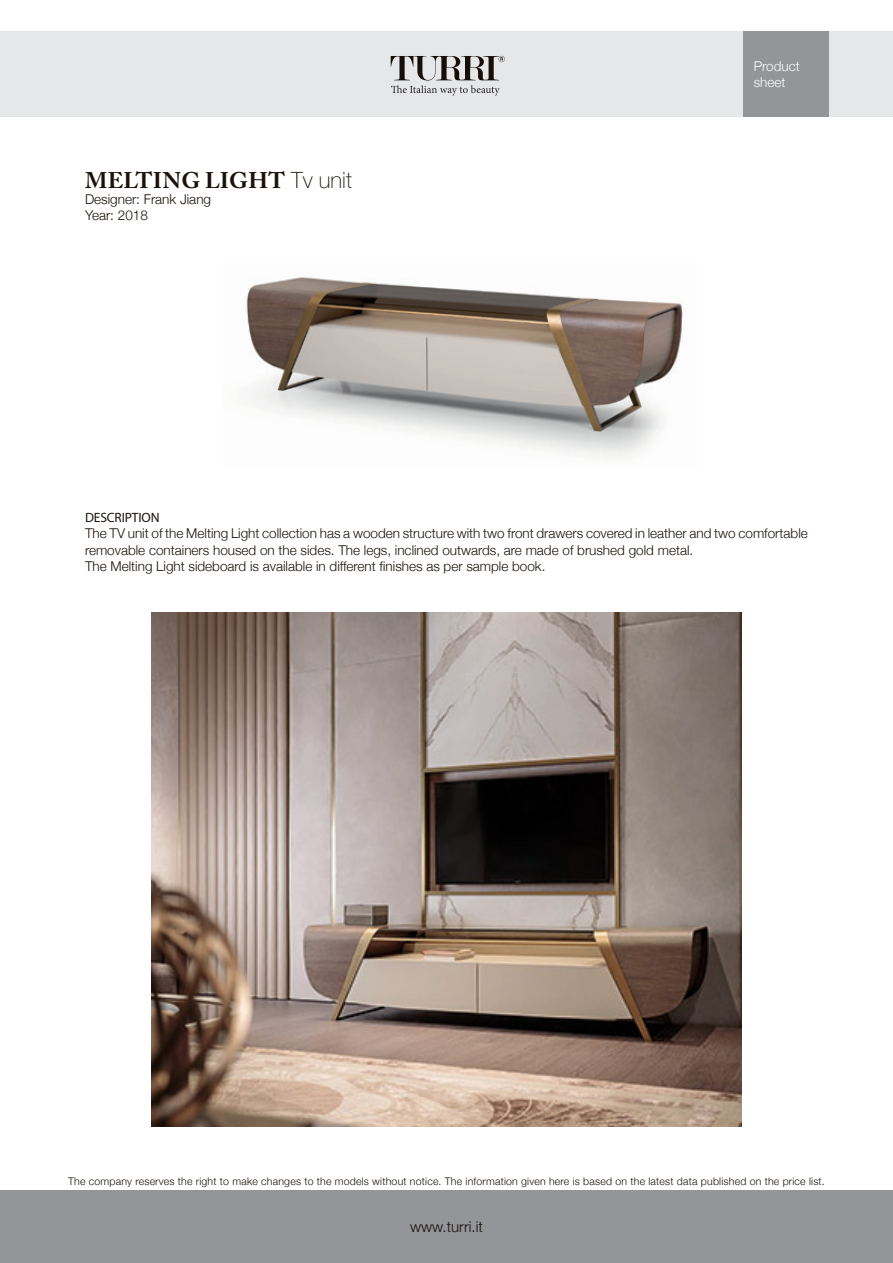
<style>
.page{position:relative;width:893px;height:1263px;background:#fff}
.page>*{position:absolute;margin:0;border:0;box-sizing:border-box;transform-origin:0 0}
.t1{font:700 22.5px "Adobe Caslon Pro";letter-spacing:.015em;color:#1a110d}
.t2{font:300 15px "Helvetica Neue";color:#1a110d}
.t3{font:300 13.5px/16.2px "Helvetica Neue";color:#1a110d}
.t4{font:300 13.5px/16.2px "Helvetica Neue";color:#fff}
.t5{font:13.5px "Myriad Pro";letter-spacing:-.01em;color:#1a110d}
.t6{font:300 10.5px "Helvetica Neue";letter-spacing:.02em;color:#1a110d}
.s1{font-family:"Helvetica Neue";font-weight:100}
</style>
<div class="page">
<div style="left:0;top:32px;width:893px;height:85px;background:#e6e7e9"></div>
<div style="left:0;top:1191px;width:893px;height:72px;background:#939598"></div>
<div style="left:743px;top:32px;width:85px;height:85px;background:#939598"></div>
<svg style="left:391px;top:56px;width:114px;height:40px"></svg>
<img style="left:239px;top:277px;width:445px;height:181px">
<img style="left:152px;top:612px;width:589px;height:515px">
<p class="t1" style="left:85px;top:167px;width:268px">MELTING LIGHT <span class="s1">Tv unit</span></p>
<p class="t3" style="left:85px;top:191px;width:128px">Designer: Frank Jiang</p>
<p class="t3" style="left:85px;top:207px;width:64px">Year: 2018</p>
<p class="t4" style="left:754px;top:58px;width:48px">Product sheet</p>
<p class="t5" style="left:85px;top:509px;width:76px">DESCRIPTION</p>
<p class="t3" style="left:85px;top:525px;width:724px">The TV unit of the Melting Light collection has a wooden structure with two front drawers covered in leather and two comfortable removable containers housed on the sides. The legs, inclined outwards, are made of brushed gold metal.</p>
<p class="t3" style="left:85px;top:557px;width:462px">The Melting Light sideboard is available in different finishes as per sample book.</p>
<p class="t6" style="left:68px;top:1175px;width:758px">The company reserves the right to make changes to the models without notice. The information given here is based on the latest data published on the price list.</p>
<p class="t2" style="left:410px;top:1217px;width:74px">www.turri.it</p>
</div>
